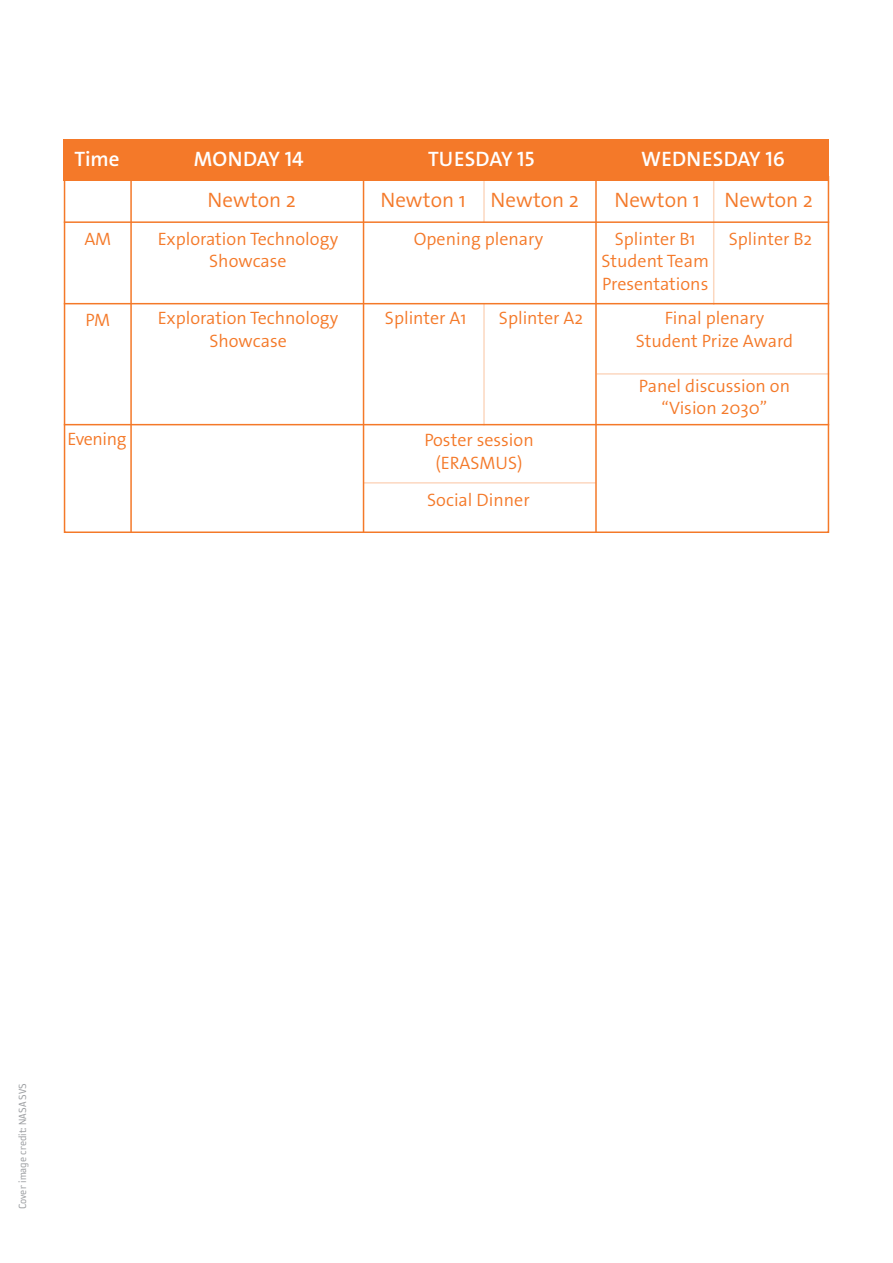
<style>
.page{position:relative;width:893px;height:1263px;background:#fff}
.page>*{position:absolute;margin:0;border:0;box-sizing:border-box;transform-origin:0 0}
.t1{font:300 21px "The Sans Os F";color:#f47929}
.t2{font:600 21px "The Sans Os F";color:#fff}
.t3{font:300 18px/22.5px "The Sans Os F";color:#f47929;text-align:center}
.t4{font:300 18px "The Sans Os F";letter-spacing:-.02em;color:#f47929}
.t5{font:12px "Reykjavik One OT A Gauge";color:#9d9fa2}
</style>
<div class="page">
<div style="left:64px;top:139px;width:765px;height:42px;background:#f47929"></div>
<hr style="left:130px;top:150px;width:2px;height:382px;background:#f47929">
<hr style="left:64px;top:221px;width:765px;height:2px;background:#f47929">
<hr style="left:64px;top:303px;width:765px;height:1px;background:#f47929">
<hr style="left:64px;top:424px;width:765px;height:1px;background:#f47929">
<hr style="left:363px;top:150px;width:1px;height:383px;background:#f47929">
<hr style="left:713px;top:176px;width:1px;height:129px;background:#f47929">
<hr style="left:597px;top:373px;width:232px;height:2px;background:#f47929">
<hr style="left:363px;top:482px;width:233px;height:2px;background:#f47929">
<hr style="left:483px;top:176px;width:2px;height:46px;background:#f47929">
<hr style="left:483px;top:304px;width:2px;height:121px;background:#f47929">
<hr style="left:595px;top:150px;width:2px;height:383px;background:#f47929">
<p class="t2" style="left:75px;top:145px;width:47px">TIME</p>
<p class="t2" style="left:194px;top:145px;width:111px">MONDAY 14</p>
<p class="t2" style="left:428px;top:145px;width:108px">TUESDAY 15</p>
<p class="t2" style="left:641px;top:145px;width:145px">WEDNESDAY 16</p>
<p class="t1" style="left:208px;top:186px;width:90px">Newton 2</p>
<p class="t1" style="left:380px;top:186px;width:200px">Newton 1 Newton 2</p>
<p class="t1" style="left:614px;top:186px;width:200px">Newton 1 Newton 2</p>
<p class="t3" style="left:158px;top:227px;width:182px">Exploration Technology<br>Showcase</p>
<p class="t3" style="left:414px;top:227px;width:131px">Opening plenary</p>
<p class="t3" style="left:601px;top:227px;width:109px">Splinter B1<br>Student Team<br>Presentations</p>
<p class="t3" style="left:385px;top:307px;width:83px">Splinter A1</p>
<p class="t3" style="left:729px;top:227px;width:85px">Splinter B2</p>
<p class="t3" style="left:84px;top:227px;width:28px">AM</p>
<p class="t3" style="left:158px;top:307px;width:182px">Exploration Technology</p>
<p class="t3" style="left:499px;top:307px;width:86px">Splinter A2</p>
<p class="t3" style="left:209px;top:329px;width:79px">Showcase</p>
<p class="t3" style="left:636px;top:307px;width:159px">Final plenary<br>Student Prize Award</p>
<p class="t3" style="left:639px;top:374px;width:153px">Panel discussion on “Vision 2030”</p>
<p class="t3" style="left:85px;top:308px;width:26px">PM</p>
<p class="t4" style="left:67px;top:428px;width:61px">Evening</p>
<p class="t3" style="left:424px;top:429px;width:111px">Poster session (ERASMUS)</p>
<p class="t3" style="left:427px;top:489px;width:104px">Social Dinner</p>
<p class="t5" style="left:16px;top:1209px;width:128px;rotate:-90deg">Cover image credit: NASA SVS</p>
</div>
